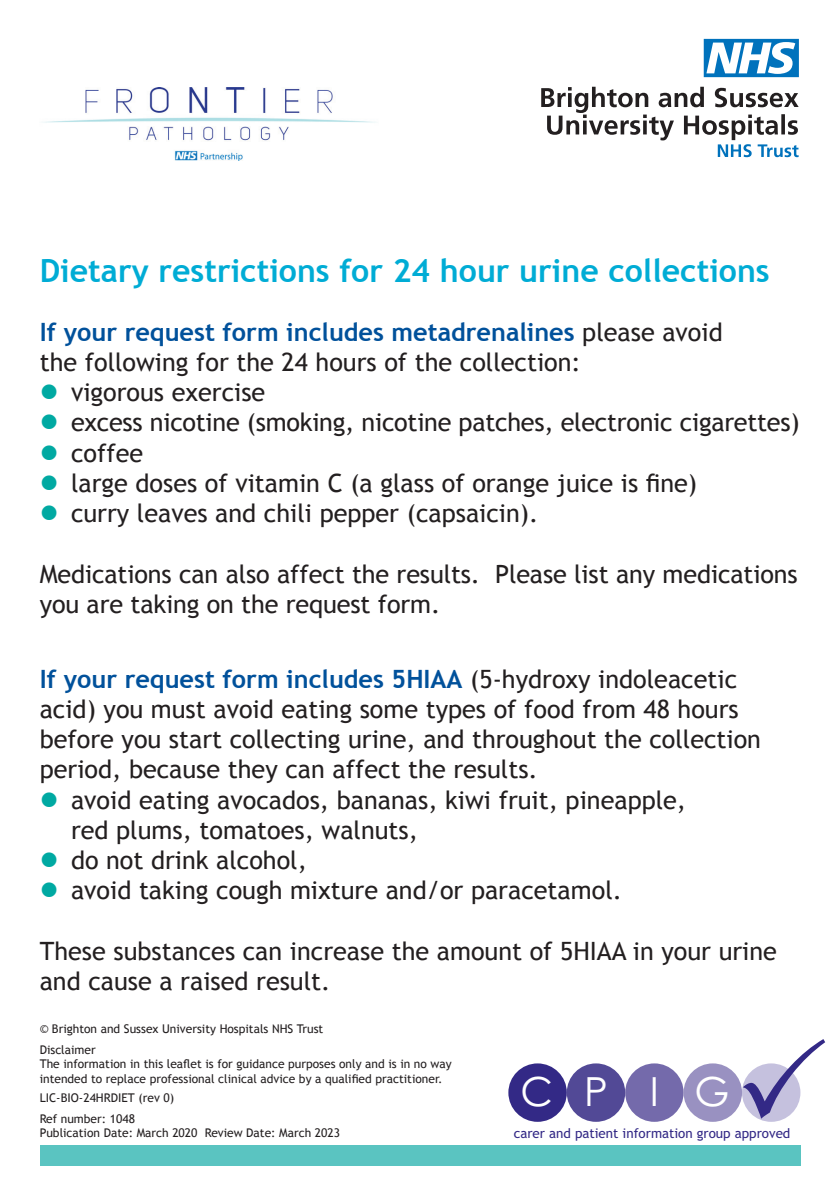
<style>
.page{position:relative;width:840px;height:1191px;background:#fff}
.page>*{position:absolute;margin:0;border:0;box-sizing:border-box;transform-origin:0 0}
.t1{font:40.2px "Century Gothic";color:#fff}
.t2{font:700 32px "Trebuchet MS";color:#00acd5}
.t3{font:25.2px/30.2px "Trebuchet MS";color:#231f20}
.t4{font:700 25.2px "Trebuchet MS";color:#01519b}
.t5{font:13.4px "Trebuchet MS";color:#332986}
.t6{font:12px/14.4px "Trebuchet MS";color:#231f20}
.s1{font-weight:400;color:#231f20}
.s2{color:#00a9a2}
</style>
<div class="page">
<svg style="left:541px;top:87px;width:257px;height:70px"></svg>
<svg style="left:703px;top:39px;width:95px;height:38px"></svg>
<div style="left:40px;top:1145px;width:759px;height:21px;background:#5ac4c1"></div>
<img style="left:43px;top:88px;width:332px;height:72px">
<div style="left:508px;top:1063px;width:58px;height:58px;background:#332986;border-radius:50%"></div>
<div style="left:566px;top:1063px;width:59px;height:58px;background:#524996;border-radius:50%"></div>
<div style="left:624px;top:1063px;width:59px;height:58px;background:#746aab;border-radius:50%"></div>
<div style="left:683px;top:1063px;width:58px;height:58px;background:#9991c1;border-radius:50%"></div>
<svg style="left:742px;top:1063px;width:59px;height:55px"></svg>
<p class="t2" style="left:40px;top:250px;width:731px">Dietary restrictions for 24 hour urine collections</p>
<p class="t4" style="left:40px;top:316px;width:684px">If your request form includes metadrenalines <span class="s1">please avoid</span></p>
<p class="t3" style="left:40px;top:347px;width:542px">the following for the 24 hours of the collection:</p>
<p class="t3" style="left:40px;top:377px;width:227px"><span class="s2">●</span> vigorous exercise</p>
<p class="t3" style="left:40px;top:408px;width:761px"><span class="s2">●</span> excess nicotine (smoking, nicotine patches, electronic cigarettes)</p>
<p class="t3" style="left:40px;top:438px;width:105px"><span class="s2">●</span> coffee</p>
<p class="t3" style="left:40px;top:468px;width:658px"><span class="s2">●</span> large doses of vitamin C (a glass of orange juice is fine)</p>
<p class="t3" style="left:40px;top:498px;width:500px"><span class="s2">●</span> curry leaves and chili pepper (capsaicin).</p>
<p class="t3" style="left:40px;top:559px;width:759px">Medications can also affect the results. Please list any medications you are taking on the request form.</p>
<p class="t4" style="left:40px;top:663px;width:698px">If your request form includes 5HIAA <span class="s1">(5-hydroxy indoleacetic</span></p>
<p class="t3" style="left:40px;top:694px;width:700px">acid) you must avoid eating some types of food from 48 hours</p>
<p class="t3" style="left:40px;top:724px;width:722px">before you start collecting urine, and throughout the collection period, because they can affect the results.</p>
<p class="t3" style="left:40px;top:785px;width:647px"><span class="s2">●</span> avoid eating avocados, bananas, kiwi fruit, pineapple,</p>
<p class="t3" style="left:71px;top:815px;width:348px">red plums, tomatoes, walnuts,</p>
<p class="t3" style="left:40px;top:845px;width:268px"><span class="s2">●</span> do not drink alcohol,</p>
<p class="t3" style="left:40px;top:875px;width:583px"><span class="s2">●</span> avoid taking cough mixture and/or paracetamol.</p>
<p class="t3" style="left:40px;top:936px;width:738px">These substances can increase the amount of 5HIAA in your urine and cause a raised result.</p>
<p class="t6" style="left:40px;top:1022px;width:285px">© Brighton and Sussex University Hospitals NHS Trust</p>
<p class="t6" style="left:40px;top:1042px;width:58px">Disclaimer</p>
<p class="t6" style="left:40px;top:1057px;width:413px">The information in this leaflet is for guidance purposes only and is in no way intended to replace professional clinical advice by a qualified practitioner.</p>
<p class="t6" style="left:40px;top:1090px;width:136px">LIC-BIO-24HRDIET (rev 0)</p>
<p class="t6" style="left:40px;top:1111px;width:97px">Ref number: 1048</p>
<p class="t6" style="left:40px;top:1125px;width:302px">Publication Date: March 2020 Review Date: March 2023</p>
<p class="t5" style="left:513px;top:1125px;width:278px">carer and patient information group approved</p>
<p class="t1" style="left:520px;top:1063px;width:210px">CP IG</p>
</div>
